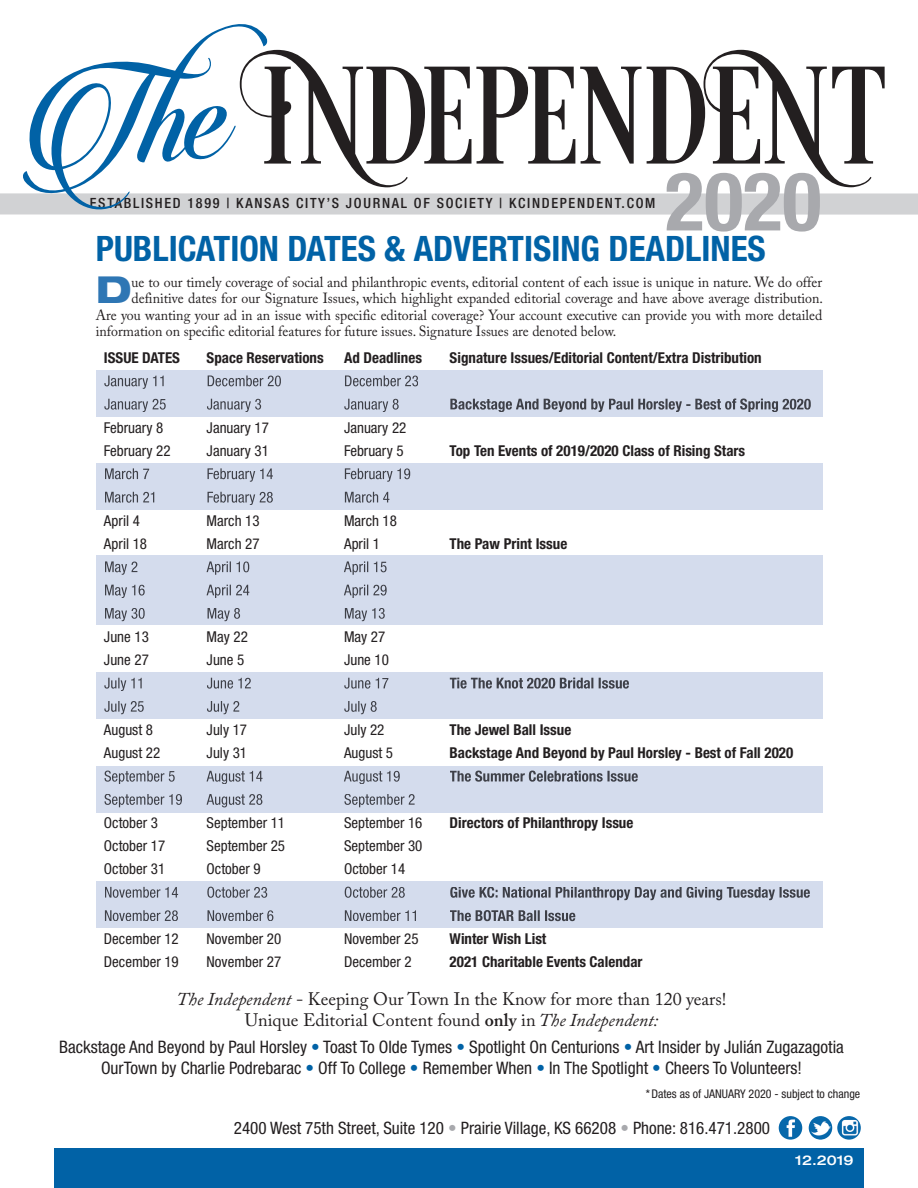
<style>
.page{position:relative;width:918px;height:1188px;background:#fff}
.page>*{position:absolute;margin:0;border:0;box-sizing:border-box;transform-origin:0 0}
.t1{font:700 condensed 81.3px "Helvetica Neue LT Std";color:#a8a9ad}
.t2{font:800 expanded 37.2px "Helvetica Neue LT Std";color:#2e76b4}
.t3{font:700 condensed 35.1px "Helvetica Neue LT Std";color:#0162a6}
.t4{font:18px/21px "Adobe Caslon Pro";color:#231f20;text-align:center}
.t5{font:condensed 17.25px/21px "Helvetica Neue LT Std";color:#231f20;text-align:center}
.t6{font:condensed 17.1px "Helvetica Neue LT Std";color:#231f20}
.t7{font:condensed 15px "Helvetica Neue LT Std";color:#231f20}
.t8{font:700 condensed 15px "Helvetica Neue LT Std";color:#231f20}
.t9{font:14.7px "Adobe Caslon Pro";color:#231f20;scale:.95 1}
.t10{font:500 condensed 14.1px "Helvetica Neue LT Std";letter-spacing:.12em;color:#231f20}
.t11{font:500 expanded 13.5px "Helvetica Neue LT Std";color:#fff}
.t12{font:condensed 12px "Helvetica Neue LT Std";color:#231f20}
.s1{font-style:italic}
.s2{font-weight:600}
.s3{color:#0162a6}
.s4{color:#a8a9ad}
</style>
<div class="page">
<div style="left:97px;top:766px;width:726px;height:46px;background:#d4dced"></div>
<svg style="left:105px;top:771px;width:129px;height:13px"></svg>
<svg style="left:450px;top:771px;width:116px;height:11px"></svg>
<svg style="left:105px;top:794px;width:122px;height:13px"></svg>
<div style="left:97px;top:371px;width:726px;height:46px;background:#d4dced"></div>
<svg style="left:104px;top:375px;width:147px;height:14px"></svg>
<svg style="left:104px;top:399px;width:129px;height:13px"></svg>
<svg style="left:450px;top:399px;width:89px;height:13px"></svg>
<div style="left:97px;top:463px;width:726px;height:47px;background:#d4dced"></div>
<svg style="left:105px;top:468px;width:168px;height:14px"></svg>
<svg style="left:105px;top:492px;width:150px;height:13px"></svg>
<div style="left:97px;top:556px;width:726px;height:69px;background:#d4dced"></div>
<svg style="left:105px;top:561px;width:282px;height:14px"></svg>
<svg style="left:105px;top:585px;width:282px;height:13px"></svg>
<svg style="left:105px;top:608px;width:259px;height:13px"></svg>
<div style="left:97px;top:672px;width:726px;height:47px;background:#d4dced"></div>
<svg style="left:104px;top:678px;width:284px;height:13px"></svg>
<svg style="left:450px;top:678px;width:131px;height:11px"></svg>
<svg style="left:104px;top:701px;width:273px;height:13px"></svg>
<div style="left:97px;top:881px;width:726px;height:47px;background:#d4dced"></div>
<svg style="left:105px;top:887px;width:143px;height:11px"></svg>
<svg style="left:450px;top:887px;width:127px;height:11px"></svg>
<svg style="left:105px;top:910px;width:139px;height:11px"></svg>
<svg style="left:450px;top:910px;width:118px;height:11px"></svg>
<div style="left:54px;top:1149px;width:810px;height:39px;background:#0162a6"></div>
<img style="left:779px;top:1116px;width:23px;height:24px">
<img style="left:809px;top:1116px;width:23px;height:24px">
<img style="left:837px;top:1116px;width:24px;height:24px">
<div style="left:0;top:193px;width:918px;height:22px;background:#d1d2d4"></div>
<svg style="left:269px;top:50px;width:616px;height:137px"></svg>
<svg style="left:269px;top:67px;width:22px;height:97px"></svg>
<svg style="left:704px;top:50px;width:167px;height:137px"></svg>
<svg style="left:21px;top:24px;width:248px;height:191px"></svg>
<p class="t10" style="left:90px;top:195px;width:567px">ESTABLISHED 1899 | KANSAS CITY’S JOURNAL OF SOCIETY | KCINDEPENDENT.COM</p>
<p class="t1" style="left:665px;top:172px;width:158px">2020</p>
<p class="t3" style="left:96px;top:236px;width:672px">PUBLICATION DATES &amp; ADVERTISING DEADLINES</p>
<p class="t2" style="left:96px;top:269px;width:37px">D</p>
<p class="t9" style="left:132px;top:276px;width:728px">ue to our timely coverage of social and philanthropic events, editorial content of each issue is unique in nature. We do offer</p>
<p class="t9" style="left:132px;top:293px;width:729px">definitive dates for our Signature Issues, which highlight expanded editorial coverage and have above average distribution.</p>
<p class="t9" style="left:96px;top:309px;width:766px">Are you wanting your ad in an issue with specific editorial coverage? Your account executive can provide you with more detailed</p>
<p class="t9" style="left:96px;top:326px;width:549px">information on specific editorial features for future issues. Signature Issues are denoted below.</p>
<p class="t8" style="left:104px;top:352px;width:78px">ISSUE DATES</p>
<p class="t8" style="left:207px;top:352px;width:119px">Space Reservations</p>
<p class="t8" style="left:344px;top:352px;width:79px">Ad Deadlines</p>
<p class="t8" style="left:450px;top:352px;width:314px">Signature Issues/Editorial Content/Extra Distribution</p>
<p class="t7" style="left:104px;top:422px;width:61px">February 8</p>
<p class="t7" style="left:207px;top:422px;width:64px">January 17</p>
<p class="t7" style="left:344px;top:422px;width:64px">January 22</p>
<p class="t7" style="left:104px;top:445px;width:68px">February 22</p>
<p class="t7" style="left:207px;top:445px;width:64px">January 31</p>
<p class="t7" style="left:344px;top:445px;width:61px">February 5</p>
<p class="t8" style="left:450px;top:445px;width:297px">Top Ten Events of 2019/2020 Class of Rising Stars</p>
<p class="t7" style="left:104px;top:515px;width:37px">April 4</p>
<p class="t7" style="left:207px;top:515px;width:54px">March 13</p>
<p class="t7" style="left:344px;top:515px;width:54px">March 18</p>
<p class="t7" style="left:104px;top:538px;width:45px">April 18</p>
<p class="t7" style="left:207px;top:538px;width:54px">March 27</p>
<p class="t7" style="left:344px;top:538px;width:37px">April 1</p>
<p class="t8" style="left:450px;top:538px;width:119px">The Paw Print Issue</p>
<p class="t7" style="left:104px;top:631px;width:46px">June 13</p>
<p class="t7" style="left:207px;top:631px;width:43px">May 22</p>
<p class="t7" style="left:344px;top:631px;width:43px">May 27</p>
<p class="t7" style="left:104px;top:654px;width:46px">June 27</p>
<p class="t7" style="left:207px;top:654px;width:39px">June 5</p>
<p class="t7" style="left:344px;top:654px;width:46px">June 10</p>
<p class="t7" style="left:104px;top:724px;width:51px">August 8</p>
<p class="t7" style="left:207px;top:724px;width:42px">July 17</p>
<p class="t7" style="left:344px;top:724px;width:42px">July 22</p>
<p class="t8" style="left:450px;top:724px;width:123px">The Jewel Ball Issue</p>
<p class="t7" style="left:104px;top:747px;width:58px">August 22</p>
<p class="t7" style="left:207px;top:747px;width:42px">July 31</p>
<p class="t7" style="left:344px;top:747px;width:51px">August 5</p>
<p class="t8" style="left:450px;top:747px;width:345px">Backstage And Beyond by Paul Horsley - Best of Fall 2020</p>
<p class="t7" style="left:104px;top:817px;width:56px">October 3</p>
<p class="t7" style="left:207px;top:817px;width:80px">September 11</p>
<p class="t7" style="left:344px;top:817px;width:80px">September 16</p>
<p class="t8" style="left:450px;top:817px;width:185px">Directors of Philanthropy Issue</p>
<p class="t7" style="left:104px;top:840px;width:63px">October 17</p>
<p class="t7" style="left:207px;top:840px;width:80px">September 25</p>
<p class="t7" style="left:344px;top:840px;width:80px">September 30</p>
<p class="t7" style="left:104px;top:864px;width:63px">October 31</p>
<p class="t7" style="left:207px;top:864px;width:56px">October 9</p>
<p class="t7" style="left:344px;top:864px;width:63px">October 14</p>
<p class="t7" style="left:104px;top:933px;width:76px">December 12</p>
<p class="t7" style="left:207px;top:933px;width:76px">November 20</p>
<p class="t7" style="left:344px;top:933px;width:76px">November 25</p>
<p class="t8" style="left:450px;top:933px;width:98px">Winter Wish List</p>
<p class="t7" style="left:104px;top:957px;width:76px">December 19</p>
<p class="t7" style="left:207px;top:957px;width:76px">November 27</p>
<p class="t7" style="left:344px;top:957px;width:69px">December 2</p>
<p class="t8" style="left:450px;top:957px;width:194px">2021 Charitable Events Calendar</p>
<p class="t4" style="left:177px;top:991px;width:551px"><span class="s1">The Independent</span> - Keeping Our Town In the Know for more than 120 years!<br>Unique Editorial Content found <span class="s2">only</span> in <span class="s1">The Independent:</span></p>
<p class="t5" style="left:59px;top:1038px;width:786px">Backstage And Beyond by Paul Horsley <span class="s3">•</span> Toast To Olde Tymes <span class="s3">•</span> Spotlight On Centurions <span class="s3">•</span> Art Insider by Julián Zugazagotia<br>OurTown by Charlie Podrebarac <span class="s3">•</span> Off To College <span class="s3">•</span> Remember When <span class="s3">•</span> In The Spotlight <span class="s3">•</span> Cheers To Volunteers!</p>
<p class="t12" style="left:646px;top:1090px;width:216px">*Dates as of JANUARY 2020 - subject to change</p>
<p class="t6" style="left:234px;top:1122px;width:538px">2400 West 75th Street, Suite 120 <span class="s4">•</span> Prairie Village, KS 66208 <span class="s4">•</span> Phone: 816.471.2800</p>
<p class="t11" style="left:795px;top:1153px;width:60px">12.2019</p>
</div>
